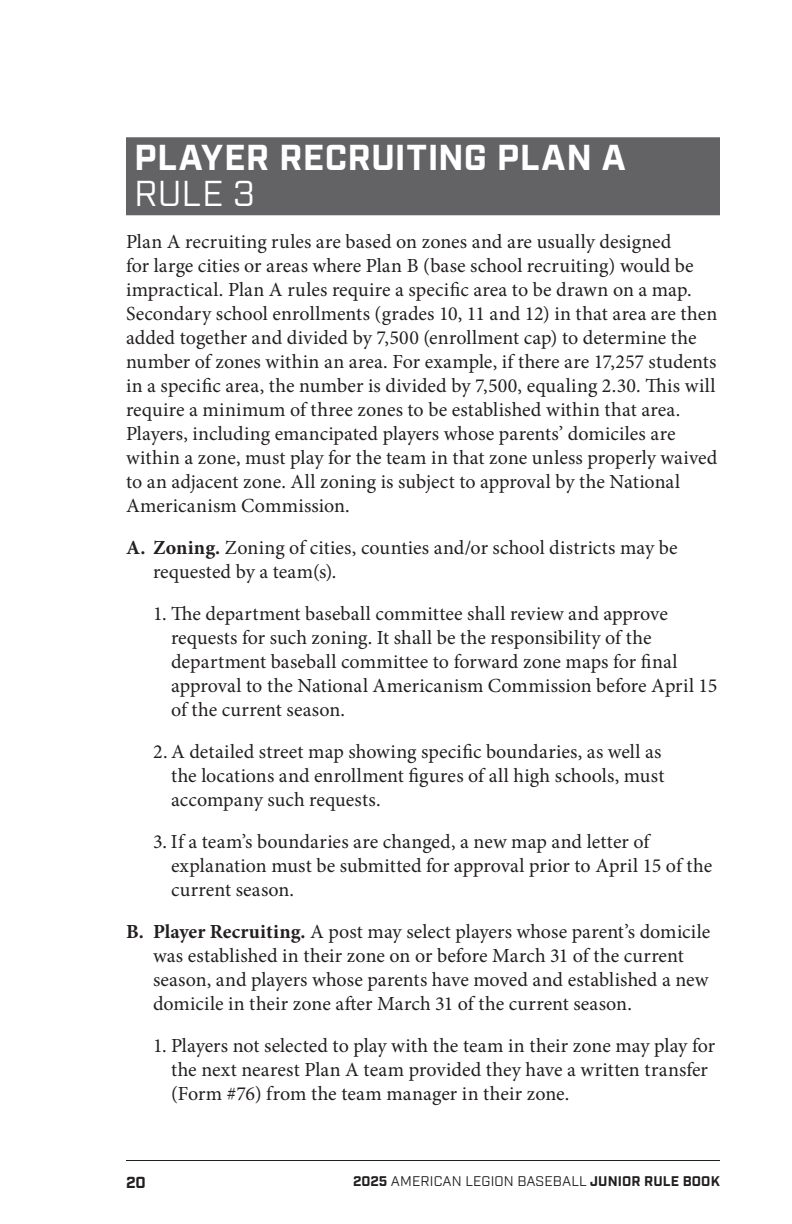
<style>
.page{position:relative;width:792px;height:1224px;background:#fff}
.page>*{position:absolute;margin:0;border:0;box-sizing:border-box;transform-origin:0 0}
.Rule_Header_-_2_line{font:700 36px/36px "Industry";letter-spacing:.01em;color:#fff}
.Body{font:20px/24px "Minion Pro";letter-spacing:.005em;color:#231f20}
.Rule_-_1{font:20px/24px "Minion Pro";letter-spacing:.005em;color:#231f20}
.Rule_-_A{font:20px/24px "Minion Pro";letter-spacing:.005em;color:#231f20}
.t1{font:700 16px "Industry";color:#231f20}
.t2{font:14px "Industry";letter-spacing:.01em;color:#231f20}
.s1{font-weight:400}
.s2{font-weight:700}
</style>
<div class="page">
<hr style="left:126px;top:1160px;width:594px;height:1px;background:#231f20">
<div style="left:126px;top:137px;width:594px;height:78px;background:#636366"></div>
<p class="Rule_Header_-_2_line" style="left:134px;top:142px;width:493px">PLAYER RECRUITING PLAN A<br><span class="s1">RULE 3</span></p>
<p class="Body" style="left:126px;top:230px;width:593px">Plan A recruiting rules are based on zones and are usually designed<br>for large cities or areas where Plan B (base school recruiting) would be impractical. Plan A rules require a specific area to be drawn on a map.<br>Secondary school enrollments (grades 10, 11 and 12) in that area are then added together and divided by 7,500 (enrollment cap) to determine the number of zones within an area. For example, if there are 17,257 students in a specific area, the number is divided by 7,500, equaling 2.30. This will require a minimum of three zones to be established within that area.<br>Players, including emancipated players whose parents’ domiciles are within a zone, must play for the team in that zone unless properly waived to an adjacent zone. All zoning is subject to approval by the National Americanism Commission.</p>
<p class="Rule_-_A" style="left:153px;top:536px;width:526px;text-indent:-27px"><span class="s2">A. Zoning.</span> Zoning of cities, counties and/or school districts may be requested by a team(s).</p>
<p class="Rule_-_1" style="left:171px;top:602px;width:548px;text-indent:-18px">1. The department baseball committee shall review and approve requests for such zoning. It shall be the responsibility of the department baseball committee to forward zone maps for final approval to the National Americanism Commission before April 15 of the current season.</p>
<p class="Rule_-_1" style="left:171px;top:740px;width:495px;text-indent:-18px">2. A detailed street map showing specific boundaries, as well as the locations and enrollment figures of all high schools, must accompany such requests.</p>
<p class="Rule_-_1" style="left:171px;top:830px;width:543px;text-indent:-18px">3. If a team’s boundaries are changed, a new map and letter of explanation must be submitted for approval prior to April 15 of the current season.</p>
<p class="Rule_-_A" style="left:153px;top:920px;width:559px;text-indent:-27px"><span class="s2">B. Player Recruiting.</span> A post may select players whose parent’s domicile was established in their zone on or before March 31 of the current season, and players whose parents have moved and established a new domicile in their zone after March 31 of the current season.</p>
<p class="Rule_-_1" style="left:171px;top:1034px;width:546px;text-indent:-18px">1. Players not selected to play with the team in their zone may play for the next nearest Plan A team provided they have a written transfer (Form #76) from the team manager in their zone.</p>
<p class="t1" style="left:126px;top:1173px;width:21px">20</p>
<p class="t2" style="left:353px;top:1173px;width:368px"><span class="s2">2025</span> AMERICAN LEGION BASEBALL <span class="s2">JUNIOR RULE BOOK</span></p>
</div>
